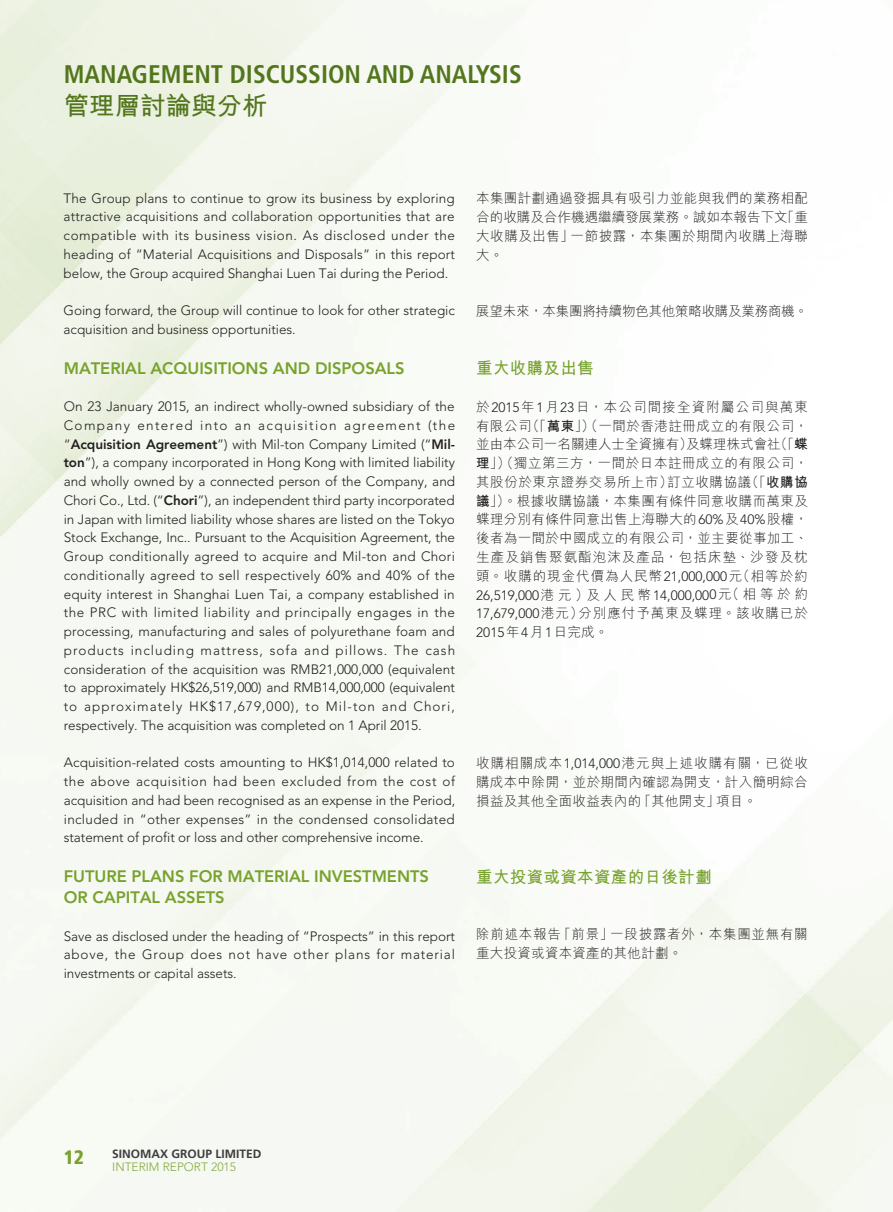
<style>
.page{position:relative;width:893px;height:1212px;background:#fff}
.page>*{position:absolute;margin:0;border:0;box-sizing:border-box;transform-origin:0 0}
.t1{font:700 condensed 25.5px "Frutiger LT Std";color:#53761d}
.t2{font:700 25.5px "M Hei HK";color:#53761d}
.t3{font:900 condensed 19.5px "Frutiger LT Std";color:#78a22d}
.t4{font:800 16.5px/21px "Avenir LT Std";letter-spacing:-.005em;color:#78a22d}
.t5{font:700 16.5px "M Hei HK";letter-spacing:.02em;color:#78a22d}
.t6{font:300 13.5px/18.8px "Avenir LT Std";letter-spacing:-.005em;color:#231f20;text-align:justify}
.t7{font:300 13.5px/18.8px "M Hei HK";letter-spacing:.03em;color:#231f20;text-align:justify}
.t8{font:300 13.5px/18.8px "M Hei HK";letter-spacing:.055em;color:#231f20}
.t9{font:300 13.5px "M Hei HK";letter-spacing:.075em;color:#231f20}
.t10{font:300 13.5px "M Hei HK";letter-spacing:-.02em;color:#231f20}
.t11{font:700 12px "Frutiger LT Std";color:#3e3e3f}
.t12{font:300 12px "Avenir LT Std";color:#84a93d}
.s1{font-weight:800}
.s2{font-family:"Avenir LT Std"}
.s3{font-weight:700}
.s4{font-family:"M Hei HK"}
</style>
<div class="page">
<h1 class="t1" style="left:64px;top:59px;width:100px">MANAGEMENT</h1>
<h1 class="t1" style="left:230px;top:59px;width:80px">DISCUSSION</h1>
<h1 class="t1" style="left:366px;top:59px;width:17px">AND</h1>
<h1 class="t1" style="left:420px;top:59px;width:81px">ANALYSIS</h1>
<h1 class="t2" style="left:64px;top:87px;width:205px">管理層討論與分析</h1>
<p class="t6" style="left:64px;top:189px;width:393px">The Group plans to continue to grow its business by exploring attractive acquisitions and collaboration opportunities that are compatible with its business vision. As disclosed under the heading of “Material Acquisitions and Disposals” in this report below, the Group acquired Shanghai Luen Tai during the Period.</p>
<p class="t6" style="left:64px;top:301px;width:393px">Going forward, the Group will continue to look for other strategic acquisition and business opportunities.</p>
<p class="t4" style="left:64px;top:357px;width:342px">MATERIAL ACQUISITIONS AND DISPOSALS</p>
<p class="t6" style="left:64px;top:397px;width:393px">On 23 January 2015, an indirect wholly-owned subsidiary of the Company entered into an acquisition agreement (the “<span class="s1">Acquisition Agreement</span>”) with Mil-ton Company Limited (“<span class="s1">Mil&shy;ton</span>”), a company incorporated in Hong Kong with limited liability and wholly owned by a connected person of the Company, and Chori Co., Ltd. (“<span class="s1">Chori</span>”), an independent third party incorporated in Japan with limited liability whose shares are listed on the Tokyo Stock Exchange, Inc.. Pursuant to the Acquisition Agreement, the Group conditionally agreed to acquire and Mil-ton and Chori conditionally agreed to sell respectively 60% and 40% of the equity interest in Shanghai Luen Tai, a company established in the PRC with limited liability and principally engages in the processing, manufacturing and sales of polyurethane foam and products including mattress, sofa and pillows. The cash consideration of the acquisition was RMB21,000,000 (equivalent to approximately HK$26,519,000) and RMB14,000,000 (equivalent to approximately HK$17,679,000), to Mil-ton and Chori, respectively. The acquisition was completed on 1 April 2015.</p>
<p class="t6" style="left:64px;top:753px;width:393px">Acquisition-related costs amounting to HK$1,014,000 related to the above acquisition had been excluded from the cost of acquisition and had been recognised as an expense in the Period, included in “other expenses” in the condensed consolidated statement of profit or loss and other comprehensive income.</p>
<p class="t4" style="left:64px;top:866px;width:367px">FUTURE PLANS FOR MATERIAL INVESTMENTS<br>OR CAPITAL ASSETS</p>
<p class="t6" style="left:64px;top:927px;width:393px">Save as disclosed under the heading of “Prospects” in this report above, the Group does not have other plans for material investments or capital assets.</p>
<p class="t7" style="left:476px;top:189px;width:333px">本集團計劃通過發掘具有吸引力並能與我們的業務相配合的收購及合作機遇繼續發展業務。誠如本報告下文「重大收購及出售」一節披露，本集團於期間內收購上海聯大。</p>
<p class="t10" style="left:476px;top:304px;width:333px">展望未來，本集團將持續物色其他策略收購及業務商機。</p>
<p class="t5" style="left:476px;top:356px;width:119px">重大收購及出售</p>
<p class="t7" style="left:476px;top:397px;width:333px">於<span class="s2">2015</span>年<span class="s2">1</span>月<span class="s2">23</span>日，本公司間接全資附屬公司與萬東有限公司（「<span class="s3">萬東</span>」）（一間於香港註冊成立的有限公司，並由本公司一名關連人士全資擁有）及蝶理株式會社（「<span class="s3">蝶理</span>」）（獨立第三方，一間於日本註冊成立的有限公司，其股份於東京證券交易所上市）訂立收購協議（「<span class="s3">收購協議</span>」）。根據收購協議，本集團有條件同意收購而萬東及蝶理分別有條件同意出售上海聯大的<span class="s2">60%</span>及<span class="s2">40%</span>股權，後者為一間於中國成立的有限公司，並主要從事加工、生產及銷售聚氨酯泡沫及產品，包括床墊、沙發及枕頭。收購的現金代價為人民幣<span class="s2">21,000,000</span>元（相等於約</p>
<p class="t6" style="left:476px;top:585px;width:333px">26,519,000<span class="s4">港元）及人民幣</span>14,000,000<span class="s4">元（相等於約</span></p>
<p class="t9" style="left:476px;top:606px;width:333px"><span class="s2">17,679,000</span>港元）分別應付予萬東及蝶理。該收購已於</p>
<p class="t6" style="left:476px;top:623px;width:134px">2015<span class="s4">年</span>4<span class="s4">月</span>1<span class="s4">日完成。</span></p>
<p class="t7" style="left:476px;top:754px;width:333px">收購相關成本<span class="s2">1,014,000</span>港元與上述收購有關，已從收購成本中除開，並於期間內確認為開支，計入簡明綜合損益及其他全面收益表內的「其他開支」項目。</p>
<p class="t5" style="left:476px;top:865px;width:237px">重大投資或資本資產的日後計劃</p>
<p class="t8" style="left:476px;top:925px;width:333px">除前述本報告「前景」一段披露者外，本集團並無有關重大投資或資本資產的其他計劃。</p>
<h2 class="t3" style="left:64px;top:1145px;width:22px">12</h2>
<p class="t11" style="left:112px;top:1146px;width:151px">SINOMAX GROUP LIMITED</p>
<p class="t12" style="left:112px;top:1160px;width:125px">INTERIM REPORT 2015</p>
</div>
